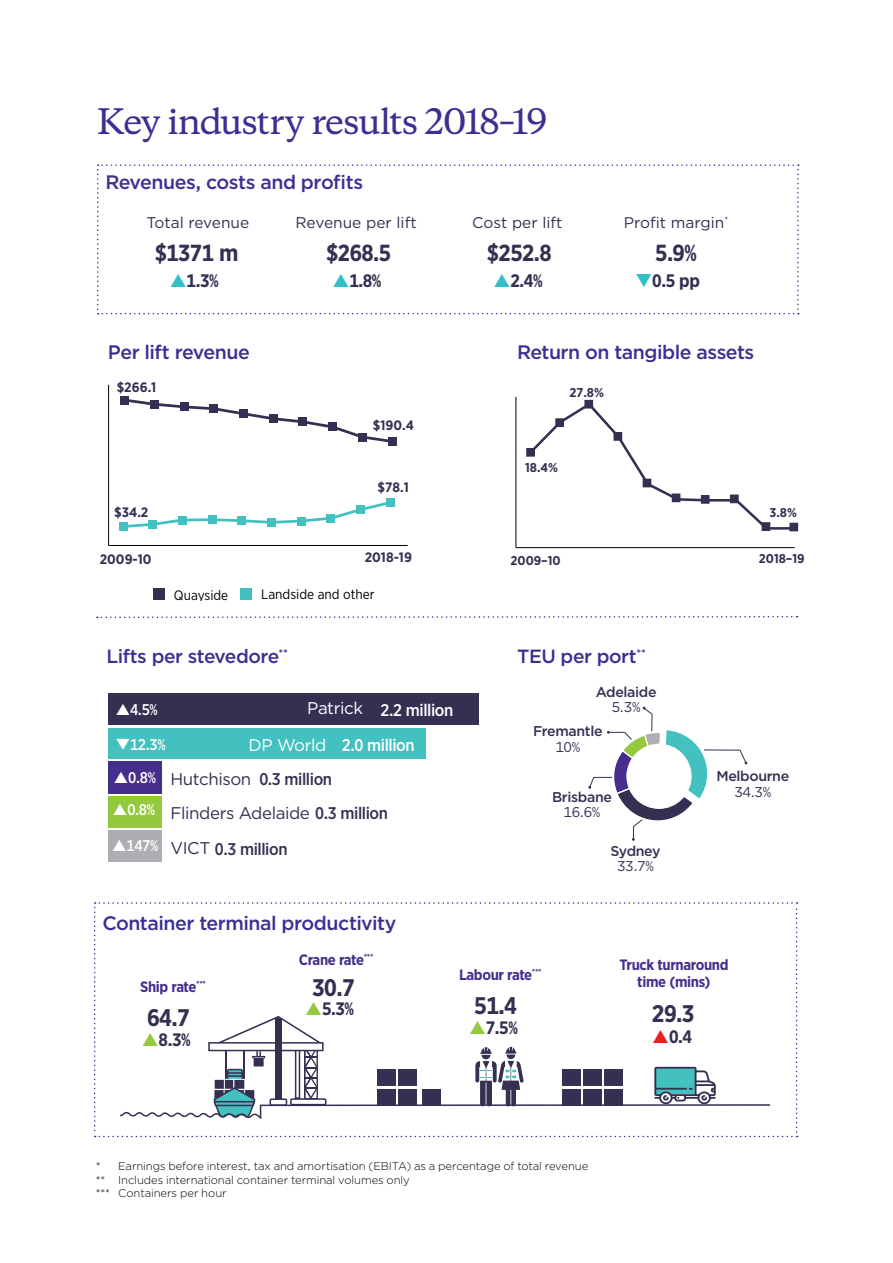
<style>
.page{position:relative;width:893px;height:1263px;background:#fff}
.page>*{position:absolute;margin:0;border:0;box-sizing:border-box;transform-origin:0 0}
._02_Heading_1{font:500 33px "Copernicus";letter-spacing:-.04em;color:#3b3092}
.t1{font:700 24px "Gotham Narrow";color:#352f52}
.t2{font:700 23.25px "Gotham Narrow";letter-spacing:-.025em;color:#352f52}
._02_Heading_3{font:500 19.5px "Gotham";letter-spacing:-.025em;color:#3b3092}
._02_Heading_3-2{font:500 19.05px "Gotham";letter-spacing:-.025em;color:#3b3092}
.t3{font:700 18.15px "Gotham Narrow";color:#352f52}
.t4{font:700 18px "Gotham Narrow";color:#352f52}
.t5{font:16.95px "Gotham";letter-spacing:-.025em;color:#352f52}
.t6{font:500 16.95px "Gotham Narrow";letter-spacing:-.025em;color:#fff}
.t7{font:500 16.95px "Gotham Narrow";letter-spacing:-.025em;color:#352f52}
.t8{font:15.45px "Gotham";color:#352f52}
.t9{font:500 15.45px "Gotham Narrow";color:#fff}
.t10{font:700 15px/16.5px "Gotham Narrow";letter-spacing:-.025em;color:#462e8d;text-align:center}
.t11{font:500 14.1px/15.6px "Gotham";letter-spacing:-.025em;color:#352f52;text-align:center}
.t12{font:700 13.65px "Gotham Narrow";color:#352f52}
.t13{font:13.65px "Gotham Narrow";color:#000}
.t14{font:700 12.75px "Gotham Narrow";color:#352f52}
._01_Footnote{font:300 11.25px "Gotham";letter-spacing:-.01em;color:#000}
.s1{color:#30bfc7}
.s2{font-family:"Gotham";font-weight:400}
.s3{font-family:"Gotham Narrow";font-weight:500}
.s4{font-weight:400}
</style>
<div class="page">
<hr style="left:704px;top:750px;width:36px;height:1px;background:#352f52">
<svg style="left:739px;top:749px;width:9px;height:16px"></svg>
<svg style="left:588px;top:706px;width:121px;height:135px"></svg>
<div style="left:108px;top:830px;width:54px;height:32px;background:#acaeb1"></div>
<div style="left:108px;top:796px;width:54px;height:31px;background:#95c93d"></div>
<div style="left:108px;top:762px;width:54px;height:32px;background:#462e8d"></div>
<div style="left:108px;top:693px;width:370px;height:32px;background:#352f52"></div>
<div style="left:108px;top:728px;width:318px;height:31px;background:#43c1c0"></div>
<hr style="left:108px;top:385px;width:1px;height:160px;background:#000">
<hr style="left:109px;top:545px;width:299px;height:1px;background:#000">
<div style="left:153px;top:588px;width:12px;height:12px;background:#352f52"></div>
<div style="left:240px;top:588px;width:12px;height:12px;background:#43c1c0"></div>
<svg style="left:122px;top:399px;width:266px;height:44px"></svg>
<div style="left:121px;top:396px;width:8px;height:8px;background:#352f52"></div>
<div style="left:150px;top:400px;width:9px;height:8px;background:#352f52"></div>
<div style="left:180px;top:403px;width:8px;height:8px;background:#352f52"></div>
<div style="left:210px;top:405px;width:8px;height:8px;background:#352f52"></div>
<div style="left:239px;top:410px;width:9px;height:8px;background:#352f52"></div>
<div style="left:269px;top:415px;width:8px;height:8px;background:#352f52"></div>
<div style="left:299px;top:418px;width:8px;height:8px;background:#352f52"></div>
<div style="left:329px;top:423px;width:8px;height:8px;background:#352f52"></div>
<div style="left:358px;top:433px;width:8px;height:8px;background:#352f52"></div>
<div style="left:388px;top:437px;width:8px;height:8px;background:#352f52"></div>
<svg style="left:127px;top:519px;width:59px;height:10px"></svg>
<hr style="left:183px;top:518px;width:29px;height:3px;background:#43c1c0">
<svg style="left:209px;top:502px;width:177px;height:23px"></svg>
<div style="left:119px;top:522px;width:8px;height:9px;background:#43c1c0"></div>
<div style="left:149px;top:520px;width:8px;height:8px;background:#43c1c0"></div>
<div style="left:178px;top:516px;width:9px;height:8px;background:#43c1c0"></div>
<div style="left:208px;top:516px;width:8px;height:8px;background:#43c1c0"></div>
<div style="left:238px;top:517px;width:8px;height:8px;background:#43c1c0"></div>
<div style="left:267px;top:518px;width:9px;height:8px;background:#43c1c0"></div>
<div style="left:297px;top:517px;width:8px;height:8px;background:#43c1c0"></div>
<div style="left:327px;top:514px;width:8px;height:8px;background:#43c1c0"></div>
<div style="left:357px;top:505px;width:8px;height:9px;background:#43c1c0"></div>
<div style="left:386px;top:498px;width:8px;height:9px;background:#43c1c0"></div>
<hr style="left:516px;top:397px;width:1px;height:151px;background:#000">
<hr style="left:516px;top:547px;width:278px;height:1px;background:#000">
<div style="left:585px;top:400px;width:8px;height:8px;border:1px solid #37304d"></div>
<svg style="left:526px;top:401px;width:272px;height:131px"></svg>
<svg style="left:97px;top:616px;width:700px;height:3px"></svg>
<svg style="left:97px;top:164px;width:702px;height:150px"></svg>
<svg style="left:94px;top:902px;width:703px;height:235px"></svg>
<h1 class="_02_Heading_1" style="left:97px;top:93px;width:452px">Key industry results 2018–19</h1>
<h2 class="_02_Heading_3" style="left:105px;top:169px;width:259px">Revenues, costs and profits</h2>
<p class="t8" style="left:147px;top:213px;width:104px">Total revenue</p>
<p class="t8" style="left:296px;top:213px;width:123px">Revenue per lift</p>
<p class="t8" style="left:472px;top:213px;width:92px">Cost per lift</p>
<p class="t8" style="left:624px;top:213px;width:106px">Profit margin<sup>*</sup></p>
<p class="t2" style="left:155px;top:238px;width:85px">$1371 m</p>
<p class="t3" style="left:187px;top:269px;width:34px">1.3%</p>
<p class="t3" style="left:349px;top:269px;width:34px">1.8%</p>
<p class="t3" style="left:510px;top:269px;width:34px">2.4%</p>
<p class="t3" style="left:635px;top:269px;width:66px"><span class="s1">❑</span>0.5 pp</p>
<p class="t2" style="left:326px;top:238px;width:66px">$268.5</p>
<p class="t2" style="left:487px;top:238px;width:66px">$252.8</p>
<p class="t2" style="left:655px;top:238px;width:43px">5.9%</p>
<h2 class="_02_Heading_3" style="left:108px;top:339px;width:144px">Per lift revenue</h2>
<h2 class="_02_Heading_3" style="left:517px;top:339px;width:239px">Return on tangible assets</h2>
<p class="t12" style="left:117px;top:378px;width:41px">$266.1</p>
<p class="t12" style="left:114px;top:504px;width:36px">$34.2</p>
<p class="t12" style="left:373px;top:416px;width:43px">$190.4</p>
<p class="t12" style="left:377px;top:478px;width:33px">$78.1</p>
<p class="t12" style="left:100px;top:551px;width:53px">2009-10</p>
<p class="t12" style="left:365px;top:549px;width:49px">2018-19</p>
<p class="t13" style="left:174px;top:586px;width:56px">Quayside</p>
<p class="t13" style="left:261px;top:586px;width:115px">Landside and other</p>
<p class="t14" style="left:570px;top:384px;width:36px">27.8%</p>
<p class="t14" style="left:525px;top:459px;width:34px">18.4%</p>
<p class="t14" style="left:769px;top:504px;width:29px">3.8%</p>
<p class="t14" style="left:511px;top:552px;width:52px">2009–10</p>
<p class="t14" style="left:759px;top:551px;width:47px">2018–19</p>
<h2 class="_02_Heading_3-2" style="left:107px;top:644px;width:183px">Lifts per stevedore<sup>**</sup></h2>
<h2 class="_02_Heading_3-2" style="left:517px;top:644px;width:130px">TEU per port<sup>**</sup></h2>
<p class="t9" style="left:130px;top:700px;width:29px">4.5%</p>
<p class="t9" style="left:115px;top:735px;width:52px">❑12.3%</p>
<p class="t6" style="left:307px;top:699px;width:148px"><span class="s2">Patrick</span> 2.2 million</p>
<p class="t6" style="left:249px;top:734px;width:167px"><span class="s2">DP World</span> 2.0 million</p>
<p class="t9" style="left:128px;top:767px;width:29px">0.8%</p>
<p class="t5" style="left:127px;top:802px;width:262px"><sup>0.8%</sup> Flinders Adelaide <span class="s3">0.3 million</span></p>
<p class="t9" style="left:127px;top:836px;width:33px">147%</p>
<p class="t7" style="left:259px;top:768px;width:74px">0.3 million</p>
<p class="t5" style="left:171px;top:768px;width:82px">Hutchison</p>
<p class="t7" style="left:171px;top:838px;width:119px"><span class="s2">VICT</span> 0.3 million</p>
<h2 class="_02_Heading_3" style="left:102px;top:910px;width:296px">Container terminal productivity</h2>
<p class="t11" style="left:596px;top:684px;width:62px">Adelaide<br><span class="s4">5.3%</span></p>
<p class="t11" style="left:533px;top:723px;width:71px">Fremantle<br><span class="s4">10%</span></p>
<p class="t11" style="left:552px;top:790px;width:61px;line-height:14.1px">Brisbane<br><span class="s4">16.6%</span></p>
<p class="t11" style="left:610px;top:843px;width:52px">Sydney<br><span class="s4">33.7%</span></p>
<p class="t11" style="left:716px;top:768px;width:74px">Melbourne<br><span class="s4">34.3%</span></p>
<p class="t10" style="left:140px;top:978px;width:67px">Ship rate<sup>***</sup></p>
<p class="t10" style="left:299px;top:951px;width:76px">Crane rate<sup>***</sup></p>
<p class="t1" style="left:312px;top:972px;width:44px">30.7</p>
<p class="t1" style="left:147px;top:1002px;width:44px">64.7</p>
<p class="t4" style="left:322px;top:997px;width:34px">5.3%</p>
<p class="t4" style="left:159px;top:1028px;width:34px">8.3%</p>
<p class="t10" style="left:459px;top:966px;width:84px">Labour rate<sup>***</sup></p>
<p class="t10" style="left:619px;top:957px;width:110px">Truck turnaround time (mins)</p>
<p class="t1" style="left:474px;top:990px;width:44px">51.4</p>
<p class="t4" style="left:486px;top:1016px;width:34px">7.5%</p>
<p class="t1" style="left:652px;top:998px;width:44px">29.3</p>
<p class="t4" style="left:669px;top:1024px;width:24px">0.4</p>
<p class="_01_Footnote" style="left:96px;top:1159px;width:494px">* Earnings before interest, tax and amortisation (EBITA) as a percentage of total revenue</p>
<p class="_01_Footnote" style="left:96px;top:1172px;width:316px">** Includes international container terminal volumes only</p>
<p class="_01_Footnote" style="left:96px;top:1186px;width:132px">*** Containers per hour</p>
</div>
